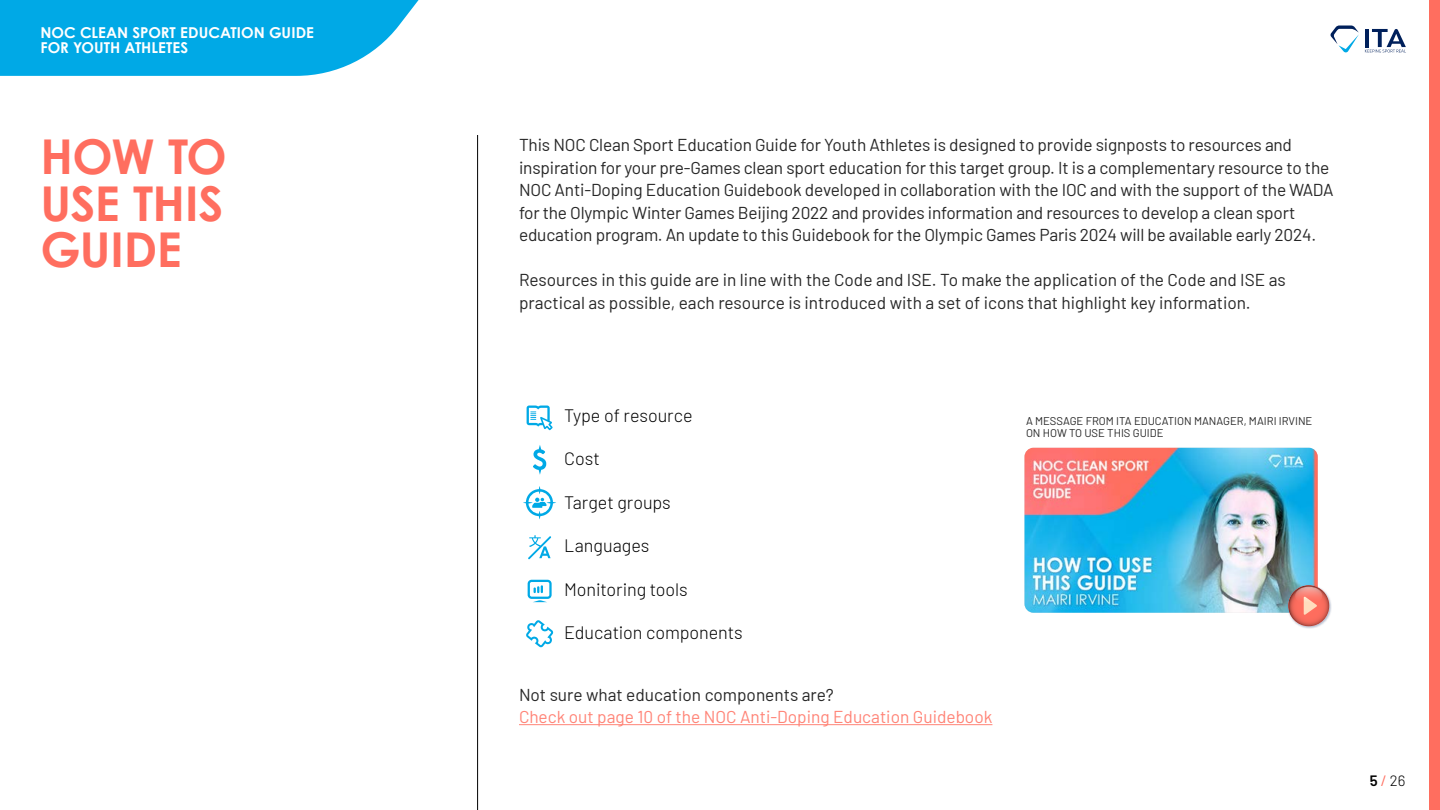
<style>
.page{position:relative;width:1440px;height:810px;background:#fff}
.page>*{position:absolute;margin:0;border:0;box-sizing:border-box;transform-origin:0 0}
.t1{font:700 48px/46.5px "Century Gothic";letter-spacing:-.01em;color:#ff6e5f;text-align:justify}
.t2{font:300 18px "Barlow";letter-spacing:-.005em;color:#000}
.t3{font:17.25px/22.5px "Barlow";letter-spacing:-.01em;color:#262626}
.t4{font:17.25px "Barlow";color:#ff8477}
.t5{font:700 15px/15px "Century Gothic";color:#fff}
.t6{font:300 15px "Barlow";color:#000}
.t7{font:11.25px/12.8px "Barlow";color:#262626}
.s1{font-weight:600}
.s2{font-weight:400;color:#ff6e5f}
</style>
<div class="page">
<div style="left:1430px;top:0;width:10px;height:810px;background:#ff6e5f"></div>
<svg style="left:1365px;top:29px;width:41px;height:24px"></svg>
<svg style="left:1330px;top:26px;width:29px;height:27px"></svg>
<hr style="left:1365px;top:29px;width:4px;height:18px;background:#00205b">
<svg style="left:0;top:0;width:419px;height:76px;background:#17b0e8"></svg>
<hr style="left:519px;top:724px;width:473px;height:1px;background:#ff8477">
<img style="left:1024px;top:448px;width:294px;height:165px">
<div style="left:1287px;top:584px;width:45px;height:45px;background:#00205b;opacity:.31"></div>
<svg style="left:1288px;top:585px;width:41px;height:41px;background:#e1897f"></svg>
<hr style="left:477px;top:135px;width:1px;height:675px;background:#000">
<svg style="left:527px;top:406px;width:26px;height:24px"></svg>
<svg style="left:533px;top:445px;width:13px;height:30px"></svg>
<svg style="left:523px;top:486px;width:33px;height:33px"></svg>
<svg style="left:528px;top:535px;width:23px;height:24px"></svg>
<svg style="left:528px;top:580px;width:24px;height:22px"></svg>
<svg style="left:526px;top:620px;width:27px;height:27px"></svg>
<p class="t5" style="left:40px;top:25px;width:275px">NOC CLEAN SPORT EDUCATION GUIDE<br>FOR YOUTH ATHLETES</p>
<h1 class="t1" style="left:40px;top:131px;width:188px">HOW TO USE THIS GUIDE</h1>
<p class="t3" style="left:519px;top:132px;width:816px">This NOC Clean Sport Education Guide for Youth Athletes is designed to provide signposts to resources and inspiration for your pre-Games clean sport education for this target group. It is a complementary resource to the NOC Anti-Doping Education Guidebook developed in collaboration with the IOC and with the support of the WADA for the Olympic Winter Games Beijing 2022 and provides information and resources to develop a clean sport education program. An update to this Guidebook for the Olympic Games Paris 2024 will be available early 2024.</p>
<p class="t3" style="left:519px;top:267px;width:768px">Resources in this guide are in line with the Code and ISE. To make the application of the Code and ISE as practical as possible, each resource is introduced with a set of icons that highlight key information.</p>
<p class="t2" style="left:564px;top:402px;width:130px">Type of resource</p>
<p class="t2" style="left:564px;top:446px;width:37px">Cost</p>
<p class="t2" style="left:564px;top:489px;width:108px">Target groups</p>
<p class="t2" style="left:564px;top:533px;width:87px">Languages</p>
<p class="t2" style="left:564px;top:576px;width:125px">Monitoring tools</p>
<p class="t2" style="left:564px;top:620px;width:180px">Education components</p>
<p class="t3" style="left:519px;top:682px;width:316px">Not sure what education components are?</p>
<p class="t4" style="left:519px;top:705px;width:475px">Check out page 10 of the NOC Anti-Doping Education Guidebook</p>
<p class="t7" style="left:1026px;top:413px;width:288px">A MESSAGE FROM ITA EDUCATION MANAGER, MAIRI IRVINE<br>ON HOW TO USE THIS GUIDE</p>
<p class="t6" style="left:1370px;top:769px;width:37px"><span class="s1">5</span> <span class="s2">/</span>26</p>
</div>
